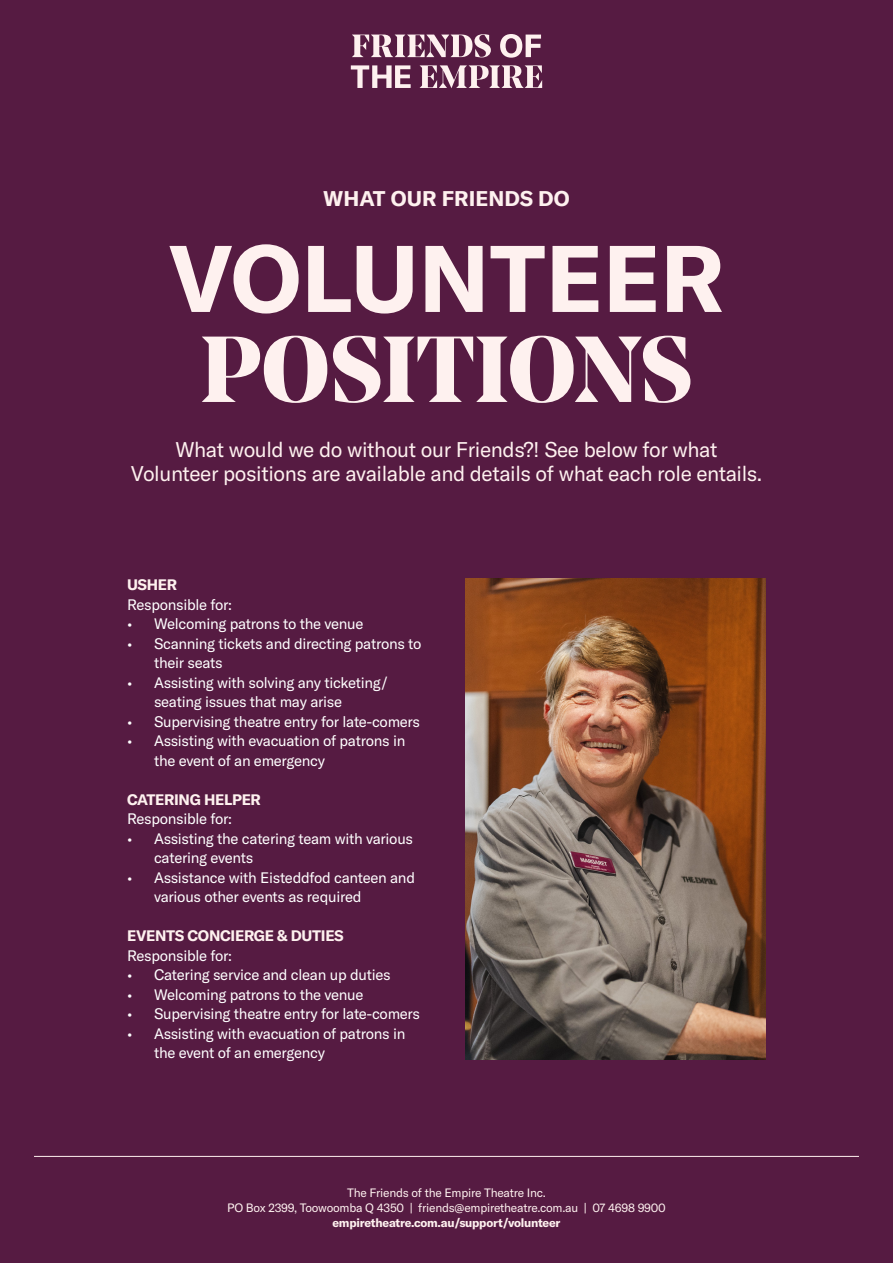
<style>
.page{position:relative;width:893px;height:1263px;background:#561b42}
.page>*{position:absolute;margin:0;border:0;box-sizing:border-box;transform-origin:0 0}
.t1{font:700 93px "GT America";color:#fef1ef}
.t2{font:700 93px "Noe Display";letter-spacing:-.005em;color:#fef1ef}
.t3{font:21px/24px "GT America";letter-spacing:-.02em;color:#fef1ef;text-align:center}
.t4{font:700 21px "GT America";color:#fef1ef}
.t5{font:15px/19.5px "GT America";letter-spacing:-.02em;color:#fff}
.t6{font:700 15px "GT America";letter-spacing:-.02em;color:#fef1ef}
.t7{font:12px "GT America";letter-spacing:-.02em;color:#fef1ef}
.t8{font:700 12px "GT America";letter-spacing:-.02em;color:#fef1ef}
</style>
<div class="page">
<svg style="left:351px;top:65px;width:60px;height:23px"></svg>
<svg style="left:420px;top:65px;width:122px;height:23px"></svg>
<svg style="left:352px;top:34px;width:139px;height:23px"></svg>
<svg style="left:500px;top:34px;width:41px;height:24px"></svg>
<img style="left:466px;top:578px;width:300px;height:482px">
<hr style="left:34px;top:1156px;width:825px;height:1px;background:#fef1ef">
<p class="t4" style="left:323px;top:186px;width:248px">WHAT OUR FRIENDS DO</p>
<p class="t1" style="left:168px;top:221px;width:558px">VOLUNTEER</p>
<p class="t2" style="left:200px;top:307px;width:494px">POSITIONS</p>
<p class="t3" style="left:131px;top:438px;width:633px">What would we do without our Friends?! See below for what<br>Volunteer positions are available and details of what each role entails.</p>
<p class="t6" style="left:127px;top:575px;width:52px">USHER</p>
<p class="t5" style="left:127px;top:595px;width:107px">Responsible for:</p>
<p class="t5" style="left:127px;top:614px;width:238px">• Welcoming patrons to the venue</p>
<p class="t5" style="left:154px;top:634px;width:269px;text-indent:-27px">• Scanning tickets and directing patrons to their seats</p>
<p class="t5" style="left:154px;top:673px;width:235px;text-indent:-27px">• Assisting with solving any ticketing/ seating issues that may arise</p>
<p class="t5" style="left:127px;top:712px;width:295px">• Supervising theatre entry for late-comers</p>
<p class="t5" style="left:154px;top:731px;width:253px;text-indent:-27px">• Assisting with evacuation of patrons in the event of an emergency</p>
<p class="t6" style="left:127px;top:790px;width:136px">CATERING HELPER</p>
<p class="t5" style="left:127px;top:809px;width:107px">Responsible for:</p>
<p class="t5" style="left:154px;top:829px;width:261px;text-indent:-27px">• Assisting the catering team with various catering events</p>
<p class="t5" style="left:154px;top:868px;width:262px;text-indent:-27px">• Assistance with Eisteddfod canteen and various other events as required</p>
<p class="t6" style="left:127px;top:926px;width:218px">EVENTS CONCIERGE &amp; DUTIES</p>
<p class="t5" style="left:127px;top:946px;width:107px">Responsible for:</p>
<p class="t5" style="left:127px;top:965px;width:265px">• Catering service and clean up duties</p>
<p class="t5" style="left:127px;top:985px;width:238px">• Welcoming patrons to the venue</p>
<p class="t5" style="left:127px;top:1004px;width:295px">• Supervising theatre entry for late-comers</p>
<p class="t5" style="left:154px;top:1024px;width:253px;text-indent:-27px">• Assisting with evacuation of patrons in the event of an emergency</p>
<p class="t7" style="left:347px;top:1186px;width:200px">The Friends of the Empire Theatre Inc.</p>
<p class="t7" style="left:227px;top:1201px;width:440px">PO Box 2399, Toowoomba Q 4350 | friends@empiretheatre.com.au | 07 4698 9900</p>
<p class="t8" style="left:332px;top:1215px;width:230px">empiretheatre.com.au/support/volunteer</p>
</div>
